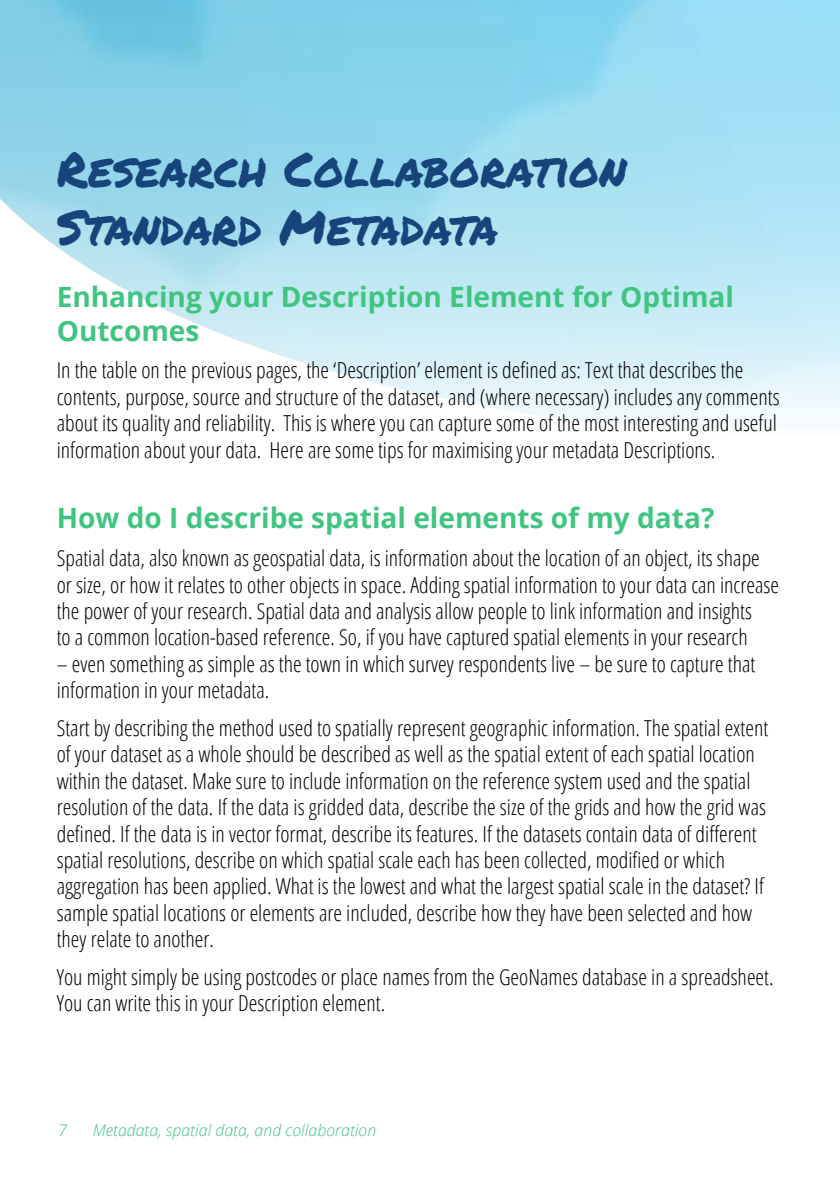
<style>
.page{position:relative;width:840px;height:1191px;background:#fff}
.page>*{position:absolute;margin:0;border:0;box-sizing:border-box;transform-origin:0 0}
.t1{font:48px/57.6px "Permanent Marker";color:#17447a}
.t2{font:700 28px/33.6px "Open Sans";color:#40c581}
.t3{font:300 22px/26.4px "Open Sans Condensed";color:#000}
.t4{font:italic 300 16px "Open Sans";color:#40c581}
</style>
<div class="page">
<svg style="left:0;top:0;width:839px;height:421px;background:#b2e2f2"></svg>
<h1 class="t1" style="left:57px;top:140px;width:571px">Research Collaboration<br>Standard Metadata</h1>
<p class="t2" style="left:57px;top:279px;width:678px">Enhancing your Description Element for Optimal<br>Outcomes</p>
<p class="t3" style="left:57px;top:356px;width:724px">In the table on the previous pages, the ‘Description’ element is defined as: Text that describes the contents, purpose, source and structure of the dataset, and (where necessary) includes any comments about its quality and reliability. This is where you can capture some of the most interesting and useful information about your data. Here are some tips for maximising your metadata Descriptions.</p>
<p class="t2" style="left:57px;top:501px;width:658px">How do I describe spatial elements of my data?</p>
<p class="t3" style="left:57px;top:544px;width:723px">Spatial data, also known as geospatial data, is information about the location of an object, its shape or size, or how it relates to other objects in space. Adding spatial information to your data can increase the power of your research. Spatial data and analysis allow people to link information and insights<br>to a common location-based reference. So, if you have captured spatial elements in your research</p>
<p class="t3" style="left:57px;top:650px;width:699px">– even something as simple as the town in which survey respondents live – be sure to capture that information in your metadata.</p>
<p class="t3" style="left:57px;top:714px;width:712px">Start by describing the method used to spatially represent geographic information. The spatial extent of your dataset as a whole should be described as well as the spatial extent of each spatial location within the dataset. Make sure to include information on the reference system used and the spatial resolution of the data. If the data is gridded data, describe the size of the grids and how the grid was defined. If the data is in vector format, describe its features. If the datasets contain data of different spatial resolutions, describe on which spatial scale each has been collected, modified or which aggregation has been applied. What is the lowest and what the largest spatial scale in the dataset? If sample spatial locations or elements are included, describe how they have been selected and how they relate to another.</p>
<p class="t3" style="left:57px;top:963px;width:718px">You might simply be using postcodes or place names from the GeoNames database in a spreadsheet.<br>You can write this in your Description element.</p>
<p class="t4" style="left:58px;top:1119px;width:319px">7 Metadata, spatial data, and collaboration</p>
</div>
